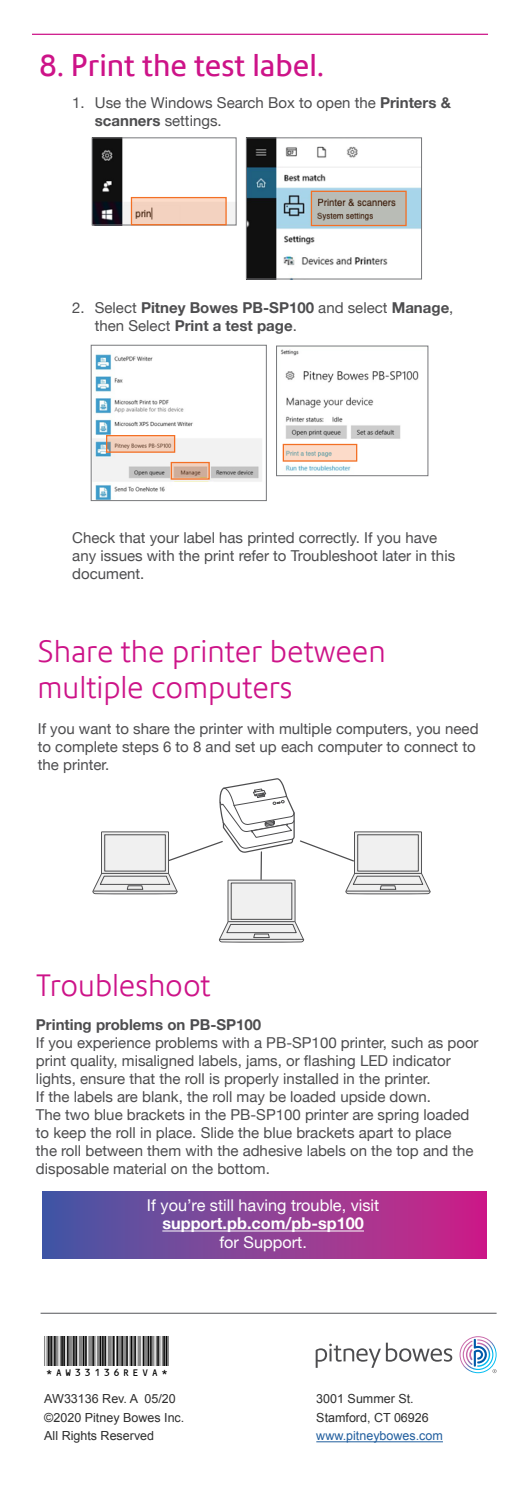
<style>
.page{position:relative;width:527px;height:1489px;background:#fff}
.page>*{position:absolute;margin:0;border:0;box-sizing:border-box;transform-origin:0 0}
.t1{font:40px "L39 Hr P72 Dl";color:#000}
.t2{font:300 30px/36px "Precision Sans W";color:#cd1388}
.t3{font:30px "Precision Sans W";color:#cd1388}
.t4{font:16.25px "Helvetica Neue";color:#fff}
.t5{font:700 16.25px "Helvetica Neue";color:#fff}
.t6{font:15px/18px "Helvetica Neue";color:#4d4d4f}
.t7{font:700 15px/18px "Helvetica Neue";color:#4d4d4f}
.t8{font:12.5px/18.8px "Arial";color:#2e2e2e}
.t9{font:12.5px "Arial";color:#215e9e}
.s1{font-weight:700}
.s2{font-weight:400}
</style>
<div class="page">
<hr style="left:32px;top:34px;width:455px;height:1px;background:#cd1388">
<img style="left:248px;top:139px;width:171px;height:138px">
<div style="left:246px;top:137px;width:175px;height:142px;border:1px solid #77787b"></div>
<svg style="left:312px;top:193px;width:92px;height:31px;background:#abaaa2"></svg>
<div style="left:310px;top:191px;width:96px;height:35px;border:1px solid #f37025"></div>
<img style="left:94px;top:139px;width:140px;height:84px">
<div style="left:92px;top:137px;width:144px;height:88px;border:1px solid #77787b"></div>
<div style="left:131px;top:197px;width:95px;height:28px;background:#f3d2c0"></div>
<div style="left:131px;top:197px;width:95px;height:28px;border:1px solid #f37025"></div>
<svg style="left:92px;top:778px;width:338px;height:164px"></svg>
<hr style="left:260px;top:851px;width:2px;height:28px;background:#4d4d4f">
<hr style="left:316px;top:1441px;width:126px;height:1px;background:#215e9e">
<hr style="left:41px;top:1312px;width:455px;height:1px;background:#77787b">
<div style="left:43px;top:1191px;width:442px;height:67px;background:linear-gradient(to right,#475ca6,#d02588)"></div>
<hr style="left:162px;top:1230px;width:201px;height:1px;background:#fff">
<svg style="left:315px;top:1342px;width:137px;height:25px"></svg>
<svg style="left:459px;top:1336px;width:37px;height:36px"></svg>
<img style="left:281px;top:349px;width:138px;height:123px">
<div style="left:276px;top:346px;width:152px;height:130px;border:1px solid #77787b"></div>
<svg style="left:284px;top:446px;width:71px;height:13px"></svg>
<div style="left:282px;top:444px;width:75px;height:17px;border:1px solid #f37025"></div>
<img style="left:93px;top:354px;width:169px;height:145px">
<div style="left:91px;top:345px;width:175px;height:156px;border:1px solid #77787b"></div>
<svg style="left:172px;top:464px;width:35px;height:13px"></svg>
<div style="left:170px;top:462px;width:39px;height:17px;border:1px solid #f37025"></div>
<svg style="left:108px;top:437px;width:65px;height:13px"></svg>
<div style="left:106px;top:435px;width:69px;height:17px;border:1px solid #f37025"></div>
<h2 class="t3" style="left:39px;top:48px;width:286px">8. Print the test label.</h2>
<p class="t6" style="left:95px;top:94px;width:357px;text-indent:-23px">1. Use the Windows Search Box to open the <span class="s1">Printers &amp; scanners</span> settings.</p>
<p class="t7" style="left:95px;top:299px;width:360px;text-indent:-23px"><span class="s2">2. Select</span> Pitney Bowes PB-SP100 <span class="s2">and select</span> Manage<span class="s2">, then Select</span> Print a test page<span class="s2">.</span></p>
<p class="t6" style="left:72px;top:530px;width:384px">Check that your label has printed correctly. If you have any issues with the print refer to Troubleshoot later in this document.</p>
<h2 class="t2" style="left:38px;top:633px;width:349px">Share the printer between multiple computers</h2>
<p class="t6" style="left:38px;top:720px;width:442px">If you want to share the printer with multiple computers, you need to complete steps 6 to 8 and set up each computer to connect to the printer.</p>
<h2 class="t2" style="left:36px;top:967px;width:176px">Troubleshoot</h2>
<p class="t7" style="left:36px;top:1015px;width:226px">Printing problems on PB-SP100</p>
<p class="t6" style="left:36px;top:1034px;width:444px">If you experience problems with a PB-SP100 printer, such as poor print quality, misaligned labels, jams, or flashing LED indicator lights, ensure that the roll is properly installed in the printer.<br>If the labels are blank, the roll may be loaded upside down.<br>The two blue brackets in the PB-SP100 printer are spring loaded to keep the roll in place. Slide the blue brackets apart to place<br>the roll between them with the adhesive labels on the top and the disposable material on the bottom.</p>
<p class="t4" style="left:147px;top:1192px;width:234px">If you’re still having trouble, visit</p>
<p class="t5" style="left:162px;top:1210px;width:203px">support.pb.com/pb-sp100</p>
<p class="t4" style="left:219px;top:1230px;width:89px">for Support.</p>
<h1 class="t1" style="left:44px;top:1335px;width:126px">*AW33136REVA*</h1>
<p class="t8" style="left:44px;top:1389px;width:141px">AW33136 Rev. A 05/20 ©2020 Pitney Bowes Inc.<br>All Rights Reserved</p>
<p class="t8" style="left:316px;top:1389px;width:114px">3001 Summer St.<br>Stamford, CT 06926</p>
<p class="t9" style="left:316px;top:1427px;width:128px">www.pitneybowes.com</p>
</div>
